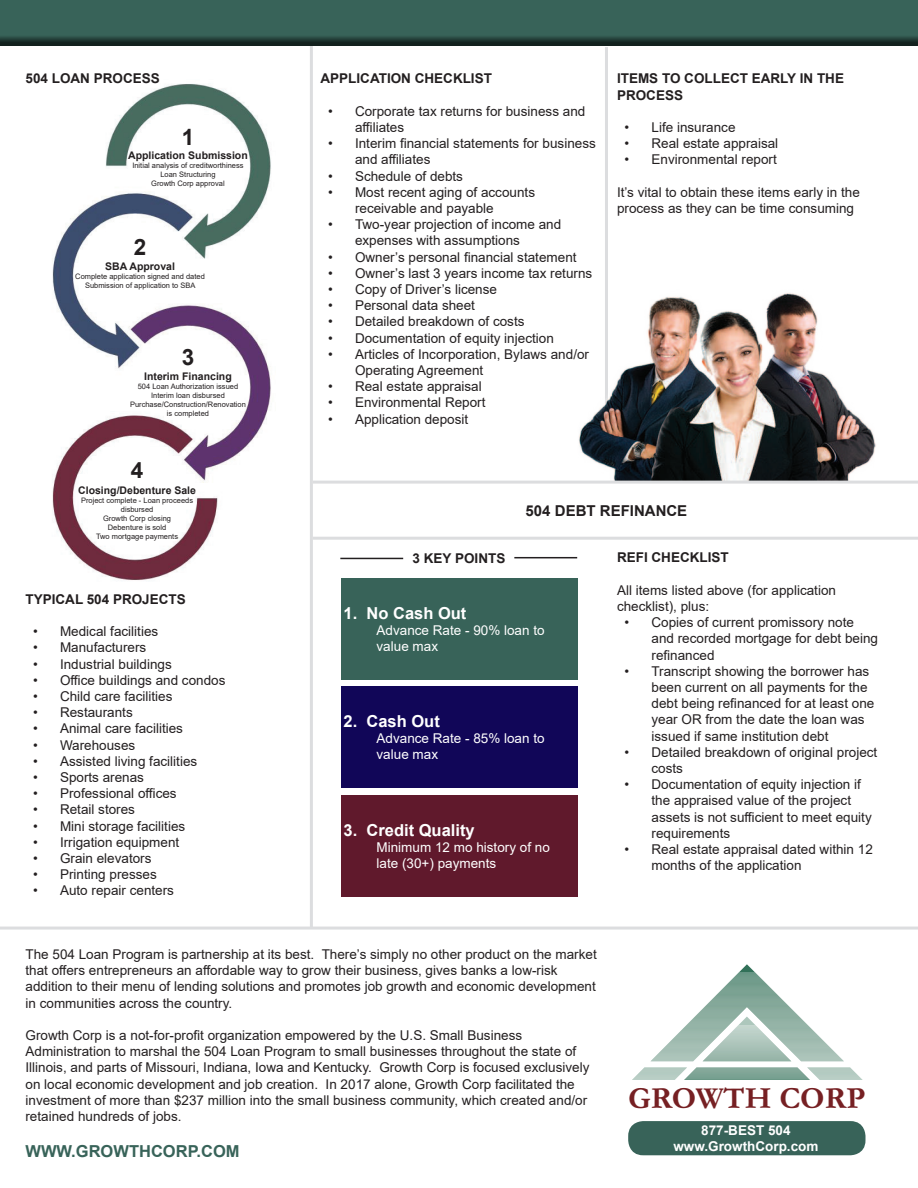
<style>
.page{position:relative;width:918px;height:1188px;background:#fff}
.page>*{position:absolute;margin:0;border:0;box-sizing:border-box;transform-origin:0 0}
.t1{font:700 31.05px "Garamond";color:#762023}
.t2{font:700 22.5px "Arial";color:#231f20}
.t3{font:700 16.5px "Arial";color:#fff}
.t4{font:700 16.5px "Arial";color:#386359}
.t5{font:700 15px "Arial";color:#231f20}
.t6{font:13.5px/16.2px "Arial";color:#231f20}
.t7{font:700 13.5px/16.2px "Arial";color:#231f20}
.t8{font:13.5px/16.2px "Arial";color:#fff}
.t9{font:700 13.5px/16.2px "Arial";color:#fff;text-align:center}
.t10{font:700 10.5px "Arial";color:#231f20}
.t11{font:7.5px/9px "Arial";color:#231f20;text-align:center}
</style>
<div class="page">
<img style="left:52px;top:84px;width:275px;height:496px">
<hr style="left:605px;top:47px;width:3px;height:369px;background:#dcdddf">
<img style="left:568px;top:293px;width:318px;height:188px">
<hr style="left:807px;top:1067px;width:43px;height:1px;background:#96b6a9">
<hr style="left:819px;top:1080px;width:44px;height:1px;background:#a1beb2">
<hr style="left:644px;top:1067px;width:43px;height:1px;background:#96b6a9">
<hr style="left:632px;top:1080px;width:43px;height:1px;background:#a1beb2">
<svg style="left:632px;top:1068px;width:230px;height:12px"></svg>
<hr style="left:685px;top:1079px;width:124px;height:1px;background:#34735b">
<hr style="left:685px;top:1078px;width:124px;height:1px;background:#35735c">
<hr style="left:687px;top:1077px;width:121px;height:1px;background:#38755e">
<hr style="left:687px;top:1076px;width:120px;height:1px;background:#3b775f">
<hr style="left:688px;top:1075px;width:118px;height:1px;background:#3d7861">
<hr style="left:689px;top:1074px;width:116px;height:1px;background:#417a63">
<hr style="left:690px;top:1073px;width:114px;height:1px;background:#427b65">
<hr style="left:691px;top:1072px;width:112px;height:1px;background:#467d67">
<hr style="left:692px;top:1071px;width:110px;height:1px;background:#497f69">
<hr style="left:694px;top:1070px;width:106px;height:1px;background:#4d816c">
<hr style="left:694px;top:1069px;width:106px;height:1px;background:#4d826d">
<hr style="left:695px;top:1068px;width:104px;height:1px;background:#50836e">
<hr style="left:696px;top:1067px;width:102px;height:1px;background:#538571">
<svg style="left:651px;top:964px;width:193px;height:98px"></svg>
<hr style="left:801px;top:1061px;width:43px;height:1px;background:#90b1a4">
<hr style="left:651px;top:1061px;width:42px;height:1px;background:#90b1a4">
<div style="left:628px;top:1121px;width:238px;height:34px;background:#386359;border-radius:15px"></div>
<hr style="left:313px;top:481px;width:605px;height:3px;background:#dcdddf">
<hr style="left:313px;top:537px;width:605px;height:3px;background:#dcdddf">
<hr style="left:0;top:927px;width:918px;height:3px;background:#dcdddf">
<div style="left:341px;top:578px;width:236px;height:102px;background:#386359"></div>
<div style="left:341px;top:687px;width:236px;height:101px;background:#110658"></div>
<div style="left:341px;top:795px;width:236px;height:101px;background:#60192c"></div>
<hr style="left:340px;top:558px;width:63px;height:1px;background:#231f20">
<hr style="left:514px;top:557px;width:63px;height:1px;background:#231f20">
<hr style="left:310px;top:46px;width:3px;height:882px;background:#dcdddf">
<svg style="left:0;top:0;width:918px;height:46px;background:#32584f"></svg>
<p class="t7" style="left:26px;top:72px;width:136px">504 LOAN PROCESS</p>
<h2 class="t2" style="left:182px;top:128px;width:14px">1</h2>
<p class="t10" style="left:128px;top:152px;width:121px">Application Submission</p>
<p class="t11" style="left:132px;top:161px;width:113px">Initial analysis of creditworthiness<br>Loan Structuring<br>Growth Corp approval</p>
<h2 class="t2" style="left:134px;top:238px;width:14px">2</h2>
<p class="t10" style="left:105px;top:262px;width:71px">SBA Approval</p>
<p class="t11" style="left:75px;top:272px;width:131px">Complete application signed and dated<br>Submission of application to SBA</p>
<h2 class="t2" style="left:182px;top:349px;width:14px">3</h2>
<p class="t10" style="left:144px;top:372px;width:89px">Interim Financing</p>
<p class="t11" style="left:130px;top:381px;width:117px">504 Loan Authorization issued<br>Interim loan disbursed<br>Purchase/Construction/Renovation is completed</p>
<h2 class="t2" style="left:131px;top:462px;width:14px">4</h2>
<p class="t10" style="left:78px;top:487px;width:119px">Closing/Debenture Sale</p>
<p class="t11" style="left:81px;top:496px;width:114px">Project complete - Loan proceeds disbursed<br>Growth Corp closing<br>Debenture is sold<br>Two mortgage payments</p>
<p class="t7" style="left:26px;top:592px;width:162px">TYPICAL 504 PROJECTS</p>
<p class="t6" style="left:33px;top:624px;width:127px">• Medical facilities</p>
<p class="t6" style="left:33px;top:640px;width:115px">• Manufacturers</p>
<p class="t6" style="left:33px;top:657px;width:140px">• Industrial buildings</p>
<p class="t6" style="left:33px;top:673px;width:194px">• Office buildings and condos</p>
<p class="t6" style="left:33px;top:689px;width:141px">• Child care facilities</p>
<p class="t6" style="left:33px;top:705px;width:101px">• Restaurants</p>
<p class="t6" style="left:33px;top:721px;width:152px">• Animal care facilities</p>
<p class="t6" style="left:33px;top:738px;width:104px">• Warehouses</p>
<p class="t6" style="left:33px;top:754px;width:166px">• Assisted living facilities</p>
<p class="t6" style="left:33px;top:770px;width:113px">• Sports arenas</p>
<p class="t6" style="left:33px;top:786px;width:145px">• Professional offices</p>
<p class="t6" style="left:33px;top:802px;width:104px">• Retail stores</p>
<p class="t6" style="left:33px;top:819px;width:154px">• Mini storage facilities</p>
<p class="t6" style="left:33px;top:835px;width:148px">• Irrigation equipment</p>
<p class="t6" style="left:33px;top:851px;width:120px">• Grain elevators</p>
<p class="t6" style="left:33px;top:867px;width:125px">• Printing presses</p>
<p class="t6" style="left:33px;top:883px;width:143px">• Auto repair centers</p>
<p class="t7" style="left:321px;top:72px;width:173px">APPLICATION CHECKLIST</p>
<p class="t6" style="left:355px;top:104px;width:232px;text-indent:-27px">• Corporate tax returns for business and affiliates</p>
<p class="t6" style="left:355px;top:136px;width:242px;text-indent:-27px">• Interim financial statements for business and affiliates</p>
<p class="t6" style="left:328px;top:169px;width:137px">• Schedule of debts</p>
<p class="t6" style="left:355px;top:185px;width:182px;text-indent:-27px">• Most recent aging of accounts receivable and payable</p>
<p class="t6" style="left:355px;top:217px;width:208px;text-indent:-27px">• Two-year projection of income and expenses with assumptions</p>
<p class="t6" style="left:328px;top:250px;width:250px">• Owner’s personal financial statement</p>
<p class="t6" style="left:328px;top:266px;width:266px">• Owner’s last 3 years income tax returns</p>
<p class="t6" style="left:328px;top:282px;width:171px">• Copy of Driver’s license</p>
<p class="t6" style="left:328px;top:298px;width:149px">• Personal data sheet</p>
<p class="t6" style="left:328px;top:314px;width:198px">• Detailed breakdown of costs</p>
<p class="t6" style="left:328px;top:331px;width:227px">• Documentation of equity injection</p>
<p class="t6" style="left:355px;top:347px;width:236px;text-indent:-27px">• Articles of Incorporation, Bylaws and/or<br>Operating Agreement</p>
<p class="t6" style="left:328px;top:379px;width:155px">• Real estate appraisal</p>
<p class="t6" style="left:328px;top:395px;width:159px">• Environmental Report</p>
<p class="t6" style="left:328px;top:412px;width:142px">• Application deposit</p>
<p class="t7" style="left:617px;top:72px;width:229px">ITEMS TO COLLECT EARLY IN THE<br>PROCESS</p>
<p class="t6" style="left:625px;top:120px;width:113px">• Life insurance</p>
<p class="t6" style="left:625px;top:136px;width:155px">• Real estate appraisal</p>
<p class="t6" style="left:625px;top:152px;width:154px">• Environmental report</p>
<p class="t6" style="left:617px;top:184px;width:244px">It’s vital to obtain these items early in the process as they can be time consuming</p>
<p class="t5" style="left:526px;top:505px;width:163px">504 DEBT REFINANCE</p>
<p class="t7" style="left:413px;top:552px;width:94px">3 KEY POINTS</p>
<p class="t3" style="left:344px;top:607px;width:124px">1. No Cash Out</p>
<p class="t8" style="left:377px;top:622px;width:170px">Advance Rate - 90% loan to value max</p>
<p class="t3" style="left:344px;top:715px;width:98px">2. Cash Out</p>
<p class="t8" style="left:377px;top:730px;width:170px">Advance Rate - 85% loan to value max</p>
<p class="t3" style="left:344px;top:823px;width:133px">3. Credit Quality</p>
<p class="t8" style="left:377px;top:839px;width:175px">Minimum 12 mo history of no late (30+) payments</p>
<p class="t7" style="left:617px;top:551px;width:113px">REFI CHECKLIST</p>
<p class="t6" style="left:617px;top:582px;width:221px">All items listed above (for application checklist), plus:</p>
<p class="t6" style="left:652px;top:615px;width:228px;text-indent:-27px">• Copies of current promissory note and recorded mortgage for debt being refinanced</p>
<p class="t6" style="left:652px;top:664px;width:224px;text-indent:-27px">• Transcript showing the borrower has been current on all payments for the debt being refinanced for at least one year OR from the date the loan was issued if same institution debt</p>
<p class="t6" style="left:652px;top:745px;width:227px;text-indent:-27px">• Detailed breakdown of original project costs</p>
<p class="t6" style="left:652px;top:777px;width:222px;text-indent:-27px">• Documentation of equity injection if the appraised value of the project assets is not sufficient to meet equity requirements</p>
<p class="t6" style="left:652px;top:842px;width:223px;text-indent:-27px">• Real estate appraisal dated within 12 months of the application</p>
<p class="t6" style="left:26px;top:946px;width:573px">The 504 Loan Program is partnership at its best. There’s simply no other product on the market that offers entrepreneurs an affordable way to grow their business, gives banks a low-risk addition to their menu of lending solutions and promotes job growth and economic development in communities across the country.</p>
<p class="t6" style="left:26px;top:1027px;width:566px">Growth Corp is a not-for-profit organization empowered by the U.S. Small Business Administration to marshal the 504 Loan Program to small businesses throughout the state of Illinois, and parts of Missouri, Indiana, Iowa and Kentucky. Growth Corp is focused exclusively on local economic development and job creation. In 2017 alone, Growth Corp facilitated the investment of more than $237 million into the small business community, which created and/or retained hundreds of jobs.</p>
<p class="t4" style="left:26px;top:1145px;width:216px">WWW.GROWTHCORP.COM</p>
<h1 class="t1" style="left:628px;top:1079px;width:239px">GROWTH CORP</h1>
<p class="t9" style="left:673px;top:1123px;width:147px">877-BEST 504 www.GrowthCorp.com</p>
</div>
